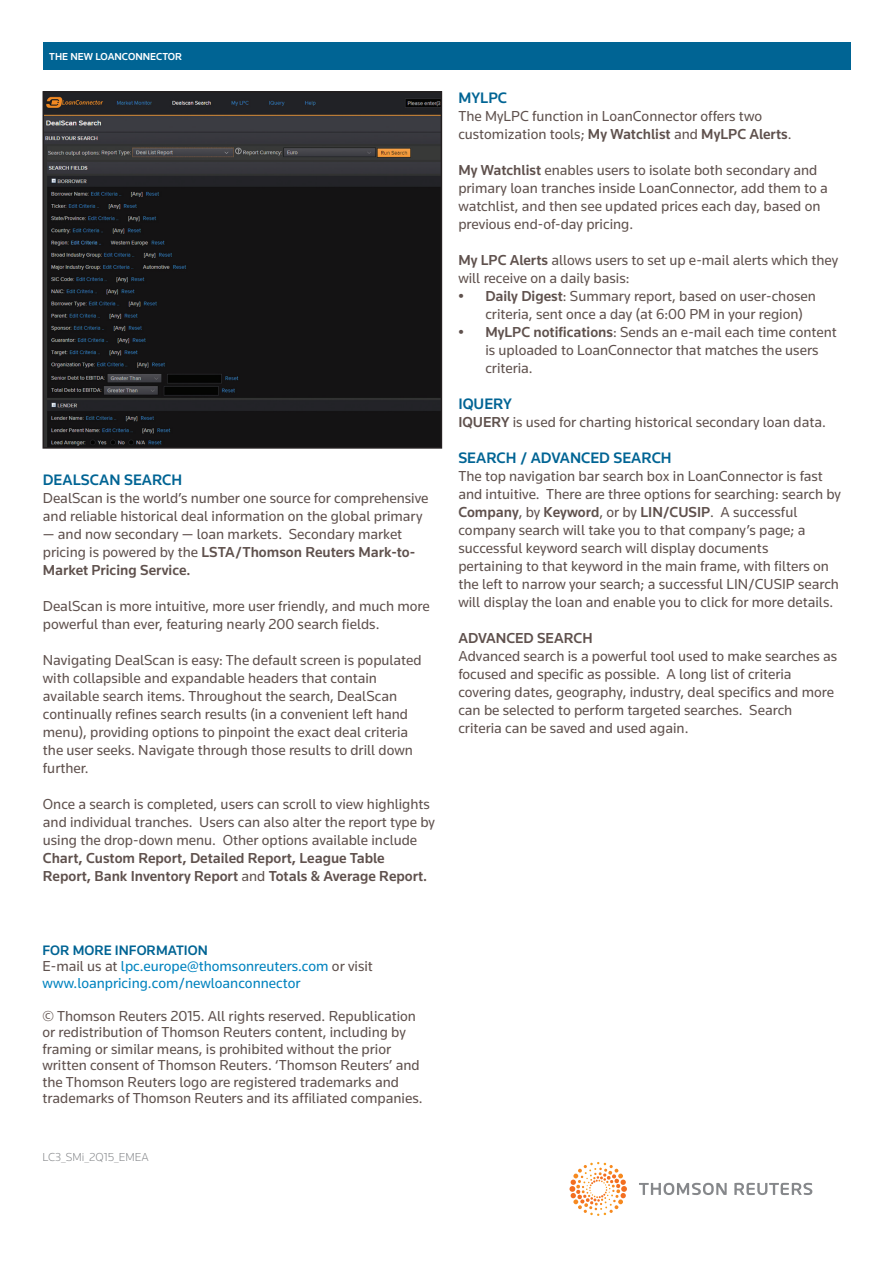
<style>
.page{position:relative;width:893px;height:1263px;background:#fff}
.page>*{position:absolute;margin:0;border:0;box-sizing:border-box;transform-origin:0 0}
.t1{font:500 15.75px "Knowledge";color:#006494}
.Body_Text{font:15px/18px "Knowledge";color:#5f514d}
.Body_Text-2{font:15px/16.5px "Knowledge";color:#0083bf}
.t2{font:500 15px "Knowledge";color:#5f514d}
.Body_Text_Heading{font:500 14.25px "Knowledge";color:#006494}
.t3{font:300 12px "Knowledge";color:#86888b}
.Page_2_Title{font:500 10.5px "Knowledge";color:#fff}
.s1{font-weight:500}
.s2{color:#5f514d}
</style>
<div class="page">
<svg style="left:639px;top:1183px;width:173px;height:12px"></svg>
<svg style="left:569px;top:1162px;width:58px;height:54px"></svg>
<div style="left:43px;top:43px;width:807px;height:27px;background:#006494"></div>
<img style="left:46px;top:94px;width:393px;height:352px">
<div style="left:43px;top:91px;width:399px;height:358px;border:2px solid #231f20"></div>
<p class="Page_2_Title" style="left:49px;top:50px;width:134px">THE NEW LOANCONNECTOR</p>
<p class="t1" style="left:43px;top:470px;width:141px">DEALSCAN SEARCH</p>
<p class="Body_Text" style="left:43px;top:489px;width:387px">DealScan is the world’s number one source for comprehensive and reliable historical deal information on the global primary</p>
<p class="Body_Text" style="left:43px;top:525px;width:374px">— and now secondary — loan markets. Secondary market pricing is powered by the <span class="s1">LSTA/Thomson Reuters Mark-to-<br>Market Pricing Service.</span></p>
<p class="Body_Text" style="left:43px;top:597px;width:388px">DealScan is more intuitive, more user friendly, and much more powerful than ever, featuring nearly 200 search fields.</p>
<p class="Body_Text" style="left:43px;top:651px;width:380px">Navigating DealScan is easy: The default screen is populated with collapsible and expandable headers that contain available search items. Throughout the search, DealScan continually refines search results (in a convenient left hand menu), providing options to pinpoint the exact deal criteria the user seeks. Navigate through those results to drill down further.</p>
<p class="Body_Text" style="left:43px;top:795px;width:394px">Once a search is completed, users can scroll to view highlights and individual tranches. Users can also alter the report type by using the drop-down menu. Other options available include <span class="s1">Chart, Custom Report, Detailed Report, League Table Report, Bank Inventory Report</span> and <span class="s1">Totals &amp; Average Report.</span></p>
<p class="t1" style="left:458px;top:88px;width:50px">MYLPC</p>
<p class="Body_Text" style="left:458px;top:107px;width:335px">The MyLPC function in LoanConnector offers two customization tools; <span class="s1">My Watchlist</span> and <span class="s1">MyLPC Alerts</span>.</p>
<p class="Body_Text" style="left:458px;top:161px;width:371px"><span class="s1">My Watchlist</span> enables users to isolate both secondary and primary loan tranches inside LoanConnector, add them to a watchlist, and then see updated prices each day, based on previous end-of-day pricing.</p>
<p class="Body_Text" style="left:458px;top:251px;width:381px"><span class="s1">My LPC Alerts</span> allows users to set up e-mail alerts which they will receive on a daily basis:</p>
<p class="Body_Text" style="left:485px;top:287px;width:332px;text-indent:-27px"><span class="s1">• Daily Digest</span>: Summary report, based on user-chosen criteria, sent once a day (at 6:00 PM in your region)</p>
<p class="Body_Text" style="left:485px;top:323px;width:353px;text-indent:-27px"><span class="s1">• MyLPC notifications</span>: Sends an e-mail each time content is uploaded to LoanConnector that matches the users criteria.</p>
<p class="t1" style="left:458px;top:394px;width:55px">IQUERY</p>
<p class="Body_Text" style="left:458px;top:413px;width:369px"><span class="s1">IQUERY</span> is used for charting historical secondary loan data.</p>
<p class="t1" style="left:458px;top:448px;width:215px">SEARCH / ADVANCED SEARCH</p>
<p class="Body_Text" style="left:458px;top:467px;width:384px">The top navigation bar search box in LoanConnector is fast and intuitive. There are three options for searching: search by <span class="s1">Company</span>, by <span class="s1">Keyword</span>, or by <span class="s1">LIN/CUSIP</span>. A successful company search will take you to that company’s page; a successful keyword search will display documents<br>pertaining to that keyword in the main frame, with filters on the left to narrow your search; a successful LIN/CUSIP search will display the loan and enable you to click for more details.</p>
<p class="t2" style="left:458px;top:629px;width:136px">ADVANCED SEARCH</p>
<p class="Body_Text" style="left:458px;top:647px;width:380px">Advanced search is a powerful tool used to make searches as focused and specific as possible. A long list of criteria covering dates, geography, industry, deal specifics and more can be selected to perform targeted searches. Search criteria can be saved and used again.</p>
<p class="Body_Text_Heading" style="left:43px;top:941px;width:167px">FOR MORE INFORMATION</p>
<p class="Body_Text-2" style="left:43px;top:958px;width:332px"><span class="s2">E-mail us at</span> lpc.europe@thomsonreuters.com <span class="s2">or visit </span>www.loanpricing.com/newloanconnector</p>
<p class="Body_Text" style="left:43px;top:1007px;width:382px;line-height:16.5px">© Thomson Reuters 2015. All rights reserved. Republication or redistribution of Thomson Reuters content, including by framing or similar means, is prohibited without the prior written consent of Thomson Reuters. ‘Thomson Reuters’ and the Thomson Reuters logo are registered trademarks and trademarks of Thomson Reuters and its affiliated companies.</p>
<p class="t3" style="left:43px;top:1150px;width:108px">LC3_SMi_2Q15_EMEA</p>
</div>
